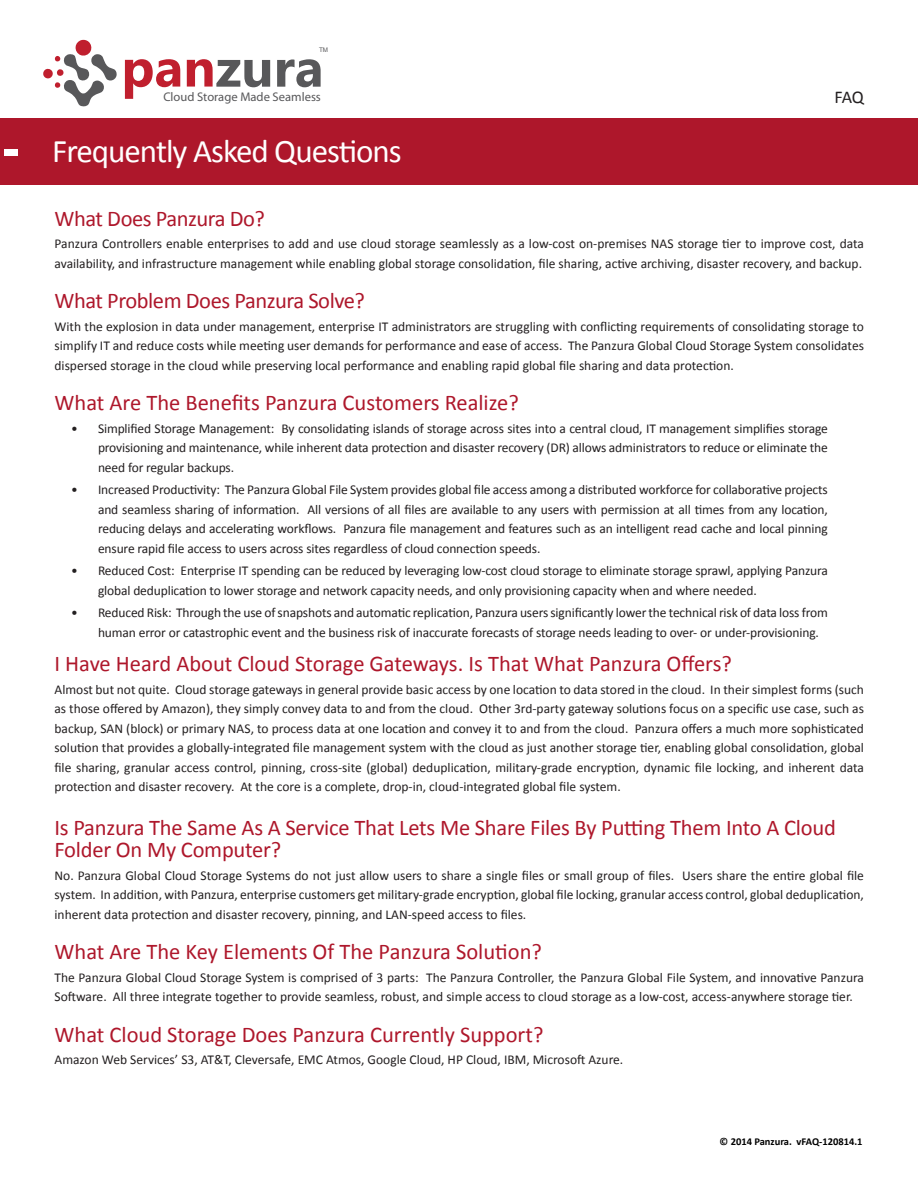
<style>
.page{position:relative;width:918px;height:1188px;background:#fff}
.page>*{position:absolute;margin:0;border:0;box-sizing:border-box;transform-origin:0 0}
.Heading_1{font:33px "Calibri";letter-spacing:-.03em;color:#fff}
.t1{font:22.5px/22.5px "Calibri";letter-spacing:-.01em;color:#ae172b}
.t2{font:18px "Calibri";color:#231f20}
.t3{font:13.5px/19.5px "Calibri";letter-spacing:-.01em;color:#231f20;text-align:justify}
.t4{font:12.6px "Myriad";color:#58585a}
.t5{font:700 10.5px "Calibri";color:#000}
.t6{font:6.3px "Arial";color:#58585a}
</style>
<div class="page">
<div style="left:0;top:118px;width:918px;height:67px;background:#ae172b"></div>
<svg style="left:43px;top:39px;width:74px;height:68px"></svg>
<svg style="left:277px;top:59px;width:44px;height:28px"></svg>
<svg style="left:125px;top:59px;width:55px;height:40px"></svg>
<svg style="left:187px;top:59px;width:83px;height:28px"></svg>
<div style="left:4px;top:149px;width:14px;height:7px;background:#fff"></div>
<p class="t6" style="left:319px;top:46px;width:11px">TM</p>
<p class="t4" style="left:163px;top:90px;width:159px">Cloud Storage Made Seamless</p>
<p class="Heading_1" style="left:52px;top:130px;width:351px">Frequently Asked Questions</p>
<p class="t2" style="left:834px;top:86px;width:31px">FAQ</p>
<p class="t1" style="left:55px;top:207px;width:212px">What Does Panzura Do?</p>
<p class="t3" style="left:55px;top:234px;width:811px">Panzura Controllers enable enterprises to add and use cloud storage seamlessly as a low-cost on-premises NAS storage tier to improve cost, data availability, and infrastructure management while enabling global storage consolidation, file sharing, active archiving, disaster recovery, and backup.</p>
<p class="t1" style="left:55px;top:290px;width:312px">What Problem Does Panzura Solve?</p>
<p class="t3" style="left:55px;top:316px;width:811px">With the explosion in data under management, enterprise IT administrators are struggling with conflicting requirements of consolidating storage to simplify IT and reduce costs while meeting user demands for performance and ease of access. The Panzura Global Cloud Storage System consolidates dispersed storage in the cloud while preserving local performance and enabling rapid global file sharing and data protection.</p>
<p class="t1" style="left:55px;top:392px;width:466px">What Are The Benefits Panzura Customers Realize?</p>
<p class="t3" style="left:98px;top:418px;width:731px;text-indent:-27px">• Simplified Storage Management: By consolidating islands of storage across sites into a central cloud, IT management simplifies storage provisioning and maintenance, while inherent data protection and disaster recovery (DR) allows administrators to reduce or eliminate the need for regular backups.</p>
<p class="t3" style="left:98px;top:480px;width:731px;text-indent:-27px">• Increased Productivity: The Panzura Global File System provides global file access among a distributed workforce for collaborative projects and seamless sharing of information. All versions of all files are available to any users with permission at all times from any location, reducing delays and accelerating workflows. Panzura file management and features such as an intelligent read cache and local pinning ensure rapid file access to users across sites regardless of cloud connection speeds.</p>
<p class="t3" style="left:98px;top:561px;width:731px;text-indent:-27px">• Reduced Cost: Enterprise IT spending can be reduced by leveraging low-cost cloud storage to eliminate storage sprawl, applying Panzura global deduplication to lower storage and network capacity needs, and only provisioning capacity when and where needed.</p>
<p class="t3" style="left:98px;top:603px;width:731px;text-indent:-27px">• Reduced Risk: Through the use of snapshots and automatic replication, Panzura users significantly lower the technical risk of data loss from human error or catastrophic event and the business risk of inaccurate forecasts of storage needs leading to over- or under-provisioning.</p>
<p class="t1" style="left:55px;top:653px;width:679px">I Have Heard About Cloud Storage Gateways. Is That What Panzura Offers?</p>
<p class="t3" style="left:55px;top:679px;width:811px">Almost but not quite. Cloud storage gateways in general provide basic access by one location to data stored in the cloud. In their simplest forms (such as those offered by Amazon), they simply convey data to and from the cloud. Other 3rd-party gateway solutions focus on a specific use case, such as backup, SAN (block) or primary NAS, to process data at one location and convey it to and from the cloud. Panzura offers a much more sophisticated solution that provides a globally-integrated file management system with the cloud as just another storage tier, enabling global consolidation, global file sharing, granular access control, pinning, cross-site (global) deduplication, military-grade encryption, dynamic file locking, and inherent data protection and disaster recovery. At the core is a complete, drop-in, cloud-integrated global file system.</p>
<p class="t1" style="left:55px;top:816px;width:783px">Is Panzura The Same As A Service That Lets Me Share Files By Putting Them Into A Cloud<br>Folder On My Computer?</p>
<p class="t3" style="left:55px;top:865px;width:811px">No. Panzura Global Cloud Storage Systems do not just allow users to share a single files or small group of files. Users share the entire global file system. In addition, with Panzura, enterprise customers get military-grade encryption, global file locking, granular access control, global deduplication, inherent data protection and disaster recovery, pinning, and LAN-speed access to files.</p>
<p class="t1" style="left:55px;top:941px;width:489px">What Are The Key Elements Of The Panzura Solution?</p>
<p class="t3" style="left:55px;top:967px;width:811px">The Panzura Global Cloud Storage System is comprised of 3 parts: The Panzura Controller, the Panzura Global File System, and innovative Panzura<br>Software. All three integrate together to provide seamless, robust, and simple access to cloud storage as a low-cost, access-anywhere storage tier.</p>
<p class="t1" style="left:55px;top:1023px;width:490px">What Cloud Storage Does Panzura Currently Support?</p>
<p class="t3" style="left:55px;top:1050px;width:570px">Amazon Web Services’ S3, AT&amp;T, Cleversafe, EMC Atmos, Google Cloud, HP Cloud, IBM, Microsoft Azure.</p>
<p class="t5" style="left:720px;top:1135px;width:144px">© 2014 Panzura. vFAQ-120814.1</p>
</div>
